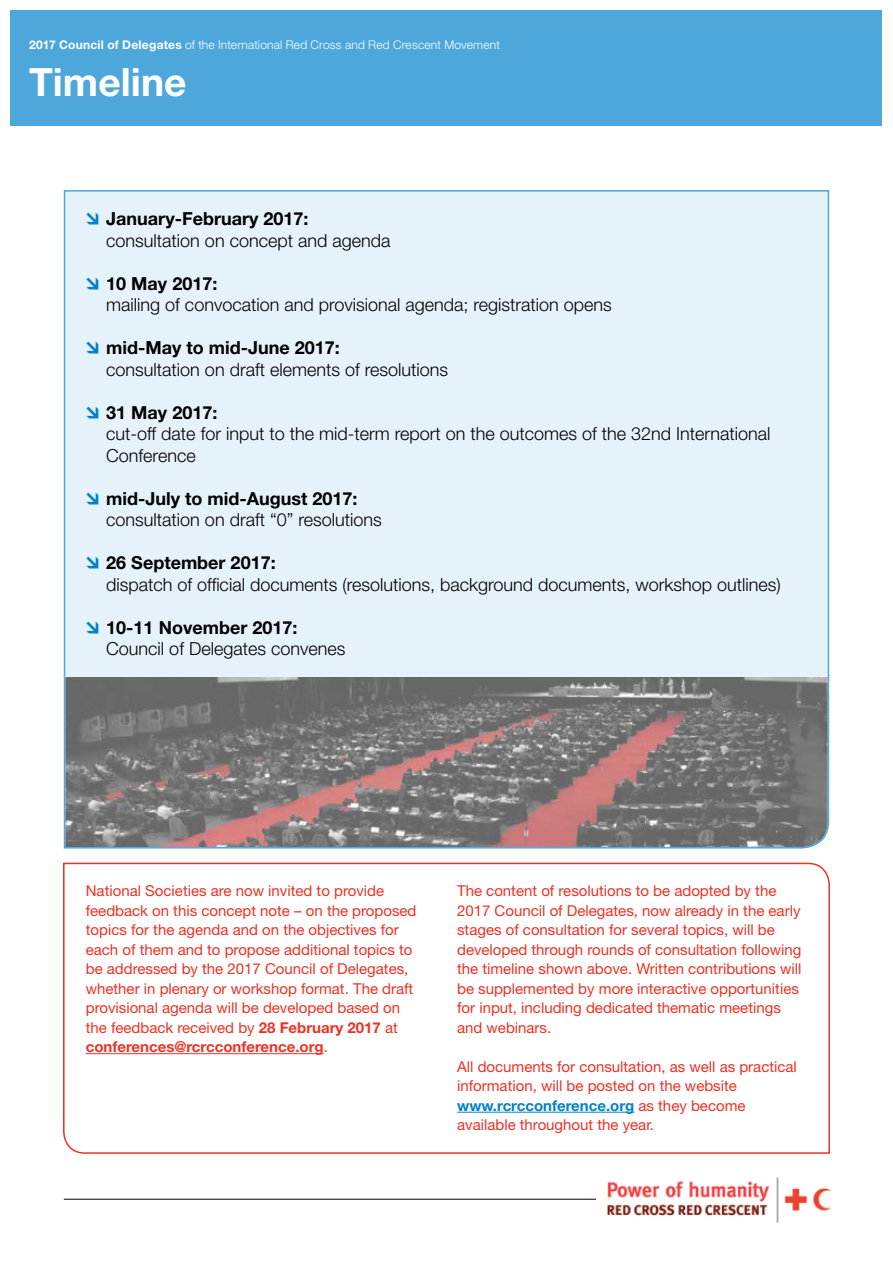
<style>
.page{position:relative;width:893px;height:1263px;background:#fff}
.page>*{position:absolute;margin:0;border:0;box-sizing:border-box;transform-origin:0 0}
.t1{font:700 39px "Helvetica Neue LT Std";color:#fff}
.t2{font:300 18px/21.6px "Helvetica Neue LT Std";color:#000}
.t3{font:15px/19.5px "Helvetica Neue LT Std";color:#ee3124}
.t4{font:300 12px "Helvetica Neue LT Std";letter-spacing:.015em;color:#fff}
.s1{font-weight:700}
.s2{color:#0082ca}
.s3{font-weight:700;color:#0082ca}
</style>
<div class="page">
<svg style="left:63px;top:674px;width:767px;height:175px;background:#7f7879"></svg>
<div style="left:11px;top:11px;width:871px;height:115px;background:#4da7da"></div>
<hr style="left:64px;top:1199px;width:765px;height:1px;background:#000">
<img style="left:597px;top:1177px;width:234px;height:46px">
<svg style="left:63px;top:862px;width:767px;height:292px"></svg>
<div style="left:65px;top:191px;width:763px;height:485px;background:#e6f2fa"></div>
<div style="left:64px;top:190px;width:765px;height:487px;border:2px solid #4da7da"></div>
<p class="t4" style="left:29px;top:37px;width:472px"><span class="s1">2017 Council of Delegates</span> of the International Red Cross and Red Crescent Movement</p>
<h1 class="t1" style="left:29px;top:58px;width:159px">Timeline</h1>
<p class="t2" style="left:106px;top:208px;width:286px;text-indent:-21px"><span class="s2">→</span> <span class="s1">January-February 2017: </span>consultation on concept and agenda</p>
<p class="t2" style="left:106px;top:272px;width:507px;text-indent:-21px"><span class="s2">→</span> <span class="s1">10 May 2017:<br></span>mailing of convocation and provisional agenda; registration opens</p>
<p class="t2" style="left:106px;top:337px;width:343px;text-indent:-21px"><span class="s2">→</span> <span class="s1">mid-May to mid-June 2017:<br></span>consultation on draft elements of resolutions</p>
<p class="t2" style="left:106px;top:401px;width:666px;text-indent:-21px"><span class="s2">→</span> <span class="s1">31 May 2017:<br></span>cut-off date for input to the mid-term report on the outcomes of the 32nd International<br>Conference</p>
<p class="t2" style="left:106px;top:487px;width:277px;text-indent:-21px"><span class="s2">→</span> <span class="s1">mid-July to mid-August 2017: </span>consultation on draft “0” resolutions</p>
<p class="t2" style="left:106px;top:552px;width:676px;text-indent:-21px"><span class="s2">→</span> <span class="s1">26 September 2017:<br></span>dispatch of official documents (resolutions, background documents, workshop outlines)</p>
<p class="t2" style="left:106px;top:616px;width:241px;text-indent:-21px"><span class="s2">→</span> <span class="s1">10-11 November 2017:<br></span>Council of Delegates convenes</p>
<p class="t3" style="left:86px;top:881px;width:332px">National Societies are now invited to provide feedback on this concept note – on the proposed topics for the agenda and on the objectives for each of them and to propose additional topics to be addressed by the 2017 Council of Delegates, whether in plenary or workshop format. The draft provisional agenda will be developed based on the feedback received by <span class="s1">28 February 2017</span> at <span class="s1">conferences@rcrcconference.org</span>.</p>
<p class="t3" style="left:457px;top:881px;width:346px">The content of resolutions to be adopted by the 2017 Council of Delegates, now already in the early stages of consultation for several topics, will be developed through rounds of consultation following the timeline shown above. Written contributions will be supplemented by more interactive opportunities for input, including dedicated thematic meetings and webinars.</p>
<p class="t3" style="left:457px;top:1056px;width:341px">All documents for consultation, as well as practical information, will be posted on the website <span class="s3">www.rcrcconference.org</span> as they become available throughout the year.</p>
</div>
